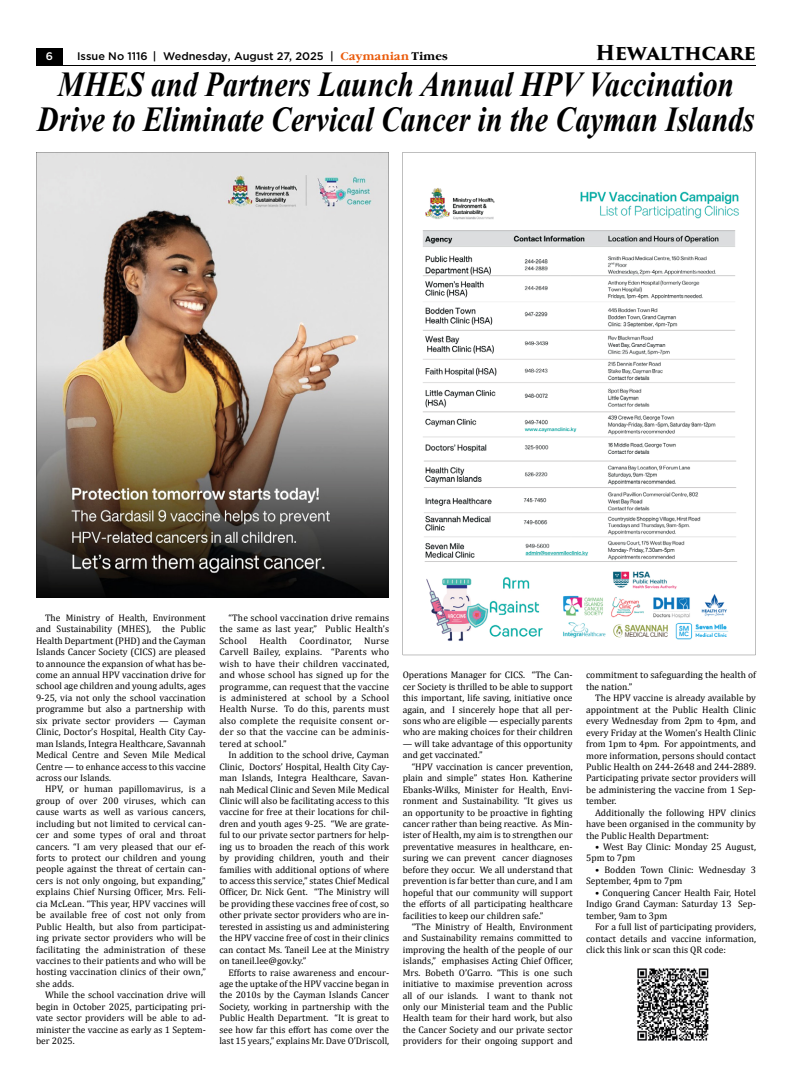
<style>
.page{position:relative;width:792px;height:1080px;background:#fff}
.page>*{position:absolute;margin:0;border:0;box-sizing:border-box;transform-origin:0 0}
.t1{font:italic 700 35px/35px "Times New Roman";color:#000;text-align:center;scale:.85 1}
.t2{font:700 20px "Trajan Pro 3";letter-spacing:-.03em;color:#000}
.t3{font:500 11px "Gotham";color:#000}
.t4{font:500 11px "Gotham";color:#fff}
.t5{font:9.5px/11.4px "Cambria";color:#000;text-align:justify}
.t6{font:9.5px "Cambria";letter-spacing:.02em;color:#000}
.s1{font-family:"Garamond C";font-weight:700;color:#ea5b0b}
.s2{font-family:"Garamond C";font-weight:700}
</style>
<div class="page">
<img style="left:36px;top:152px;width:353px;height:446px">
<svg style="left:403px;top:152px;width:353px;height:503px"></svg>
<img style="left:637px;top:968px;width:72px;height:73px">
<div style="left:36px;top:48px;width:27px;height:18px;background:#000"></div>
<hr style="left:36px;top:65px;width:720px;height:1px;background:#000">
<p class="t4" style="left:46px;top:49px;width:9px">6</p>
<p class="t3" style="left:77px;top:49px;width:372px">Issue No 1116 | Wednesday, August 27, 2025 | <span class="s1">Caymanian</span> <span class="s2">Times</span></p>
<h2 class="t2" style="left:596px;top:38px;width:162px">HEWALTHCARE</h2>
<h1 class="t1" style="left:37px;top:66px;width:845px">MHES and Partners Launch Annual HPV Vaccination<br>Drive to Eliminate Cervical Cancer in the Cayman Islands</h1>
<p class="t5" style="left:36px;top:612px;width:171px;text-indent:9px">The Ministry of Health, Environment and Sustainability (MHES), the Public Health Department (PHD) and the Cayman Islands Cancer Society (CICS) are pleased to announce the expansion of what has be&shy;come an annual HPV vaccination drive for school age children and young adults, ages 9-25, via not only the school vaccination programme but also a partnership with six private sector providers — Cayman Clinic, Doctor’s Hospital, Health City Cay&shy;man Islands, Integra Healthcare, Savannah Medical Centre and Seven Mile Medical Centre — to enhance access to this vaccine across our Islands.</p>
<p class="t5" style="left:36px;top:783px;width:171px;text-indent:9px">HPV, or human papillomavirus, is a group of over 200 viruses, which can cause warts as well as various cancers, including but not limited to cervical can&shy;cer and some types of oral and throat cancers. “I am very pleased that our ef&shy;forts to protect our children and young people against the threat of certain can&shy;cers is not only ongoing, but expanding,” explains Chief Nursing Officer, Mrs. Feli&shy;cia McLean. “This year, HPV vaccines will be available free of cost not only from Public Health, but also from participat&shy;ing private sector providers who will be facilitating the administration of these vaccines to their patients and who will be hosting vaccination clinics of their own,” she adds.</p>
<p class="t5" style="left:36px;top:989px;width:171px;text-indent:9px">While the school vaccination drive will begin in October 2025, participating pri&shy;vate sector providers will be able to ad&shy;minister the vaccine as early as 1 Septem&shy;ber 2025.</p>
<p class="t5" style="left:219px;top:612px;width:171px;text-indent:9px">“The school vaccination drive remains the same as last year,” Public Health’s School</p>
<p class="t5" style="left:259px;top:635px;width:29px">Health</p>
<p class="t6" style="left:300px;top:635px;width:54px">Coordinator,</p>
<p class="t5" style="left:219px;top:635px;width:171px;text-indent:145px">Nurse Carvell Bailey, explains. “Parents who wish to have their children vaccinated, and whose school has signed up for the programme, can request that the vaccine is administered at school by a School Health Nurse. To do this, parents must also complete the requisite consent or&shy;der so that the vaccine can be adminis&shy;tered at school.”</p>
<p class="t5" style="left:219px;top:749px;width:171px;text-indent:9px">In addition to the school drive, Cayman Clinic, Doctors’ Hospital, Health City Cay&shy;man Islands, Integra Healthcare, Savan&shy;nah Medical Clinic and Seven Mile Medical Clinic will also be facilitating access to this vaccine for free at their locations for chil&shy;dren and youth ages 9-25. “We are grate&shy;ful to our private sector partners for help&shy;ing us to broaden the reach of this work by providing children, youth and their families with additional options of where to access this service,” states Chief Medical Officer, Dr. Nick Gent. “The Ministry will be providing these vaccines free of cost, so other private sector providers who are in&shy;terested in assisting us and administering the HPV vaccine free of cost in their clinics can contact Ms. Taneil Lee at the Ministry on taneil.lee@gov.ky.”</p>
<p class="t5" style="left:219px;top:967px;width:171px;text-indent:9px">Efforts to raise awareness and encour&shy;age the uptake of the HPV vaccine began in the 2010s by the Cayman Islands Cancer Society, working in partnership with the Public Health Department. “It is great to see how far this effort has come over the last 15 years,” explains Mr. Dave O’Driscoll,</p>
<p class="t5" style="left:403px;top:669px;width:171px">Operations Manager for CICS. “The Can&shy;cer Society is thrilled to be able to support this important, life saving, initiative once again, and I sincerely hope that all per&shy;sons who are eligible — especially parents who are making choices for their children</p>
<p class="t5" style="left:403px;top:738px;width:171px">— will take advantage of this opportunity and get vaccinated.”</p>
<p class="t5" style="left:403px;top:761px;width:171px;text-indent:9px">“HPV vaccination is cancer prevention, plain and simple” states Hon. Katherine Ebanks-Wilks, Minister for Health, Envi&shy;ronment and Sustainability. “It gives us an opportunity to be proactive in fighting cancer rather than being reactive. As Min&shy;ister of Health, my aim is to strengthen our preventative measures in healthcare, en&shy;suring we can prevent cancer diagnoses before they occur. We all understand that prevention is far better than cure, and I am hopeful that our community will support the efforts of all participating healthcare facilities to keep our children safe.”</p>
<p class="t5" style="left:403px;top:921px;width:171px;text-indent:9px">“The Ministry of Health, Environment and Sustainability remains committed to improving the health of the people of our islands,” emphasises Acting Chief Officer, Mrs. Bobeth O’Garro. “This is one such initiative to maximise prevention across all of our islands. I want to thank not only our Ministerial team and the Public Health team for their hard work, but also the Cancer Society and our private sector providers for their ongoing support and</p>
<p class="t5" style="left:586px;top:669px;width:171px">commitment to safeguarding the health of the nation.”</p>
<p class="t5" style="left:586px;top:692px;width:171px;text-indent:9px">The HPV vaccine is already available by appointment at the Public Health Clinic every Wednesday from 2pm to 4pm, and every Friday at the Women’s Health Clinic from 1pm to 4pm. For appointments, and more information, persons should contact Public Health on 244-2648 and 244-2889.<br>Participating private sector providers will be administering the vaccine from 1 Sep&shy;tember.</p>
<p class="t5" style="left:586px;top:807px;width:171px;text-indent:9px">Additionally the following HPV clinics have been organised in the community by the Public Health Department:</p>
<p class="t5" style="left:586px;top:841px;width:171px;text-indent:9px">• West Bay Clinic: Monday 25 August,<br>5pm to 7pm</p>
<p class="t5" style="left:586px;top:864px;width:171px;text-indent:9px">• Bodden Town Clinic: Wednesday 3<br>September, 4pm to 7pm</p>
<p class="t5" style="left:586px;top:887px;width:171px;text-indent:9px">• Conquering Cancer Health Fair, Hotel Indigo Grand Cayman: Saturday 13 Sep&shy;tember, 9am to 3pm</p>
<p class="t5" style="left:586px;top:921px;width:171px;text-indent:9px">For a full list of participating providers, contact details and vaccine information, click this link or scan this QR code:</p>
</div>
